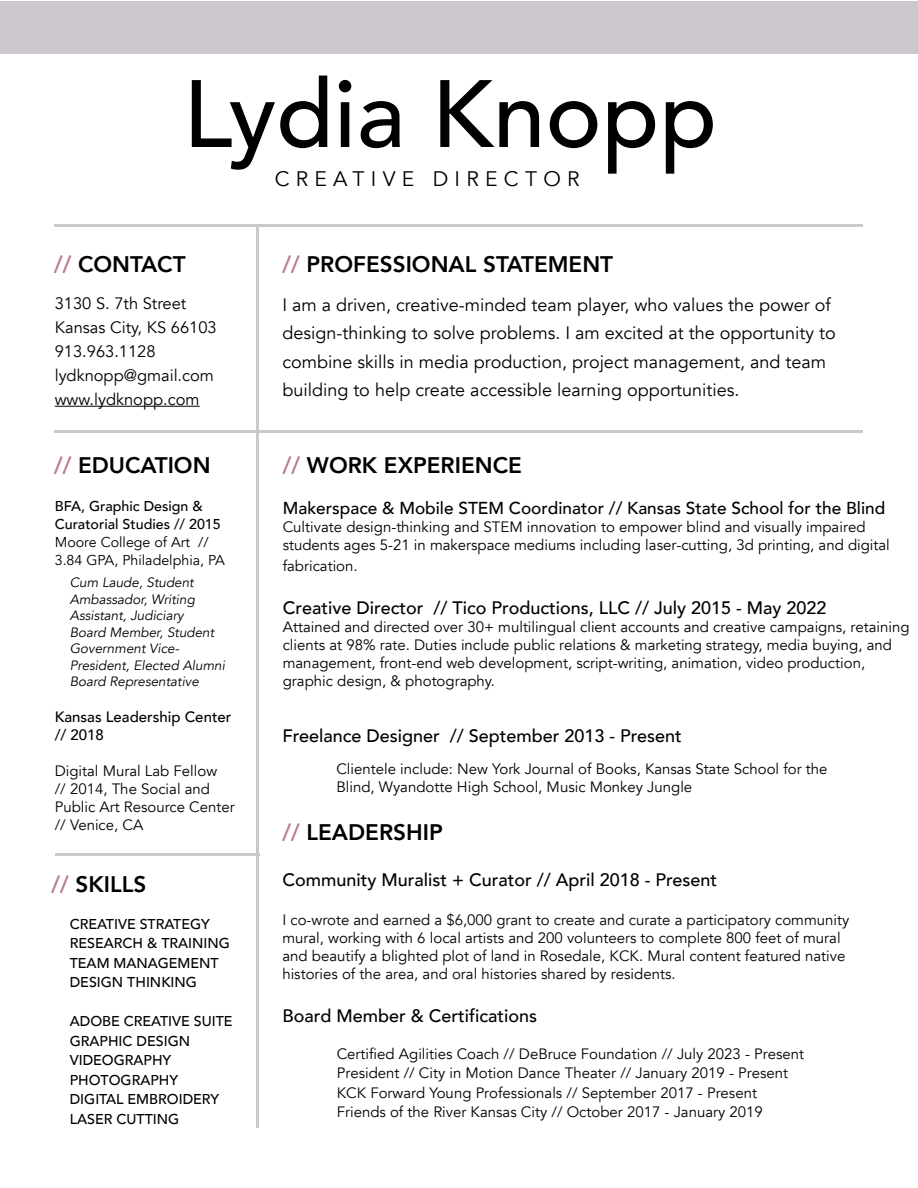
<style>
.page{position:relative;width:918px;height:1188px;background:#fff}
.page>*{position:absolute;margin:0;border:0;box-sizing:border-box;transform-origin:0 0}
.t1{font:500 94.5px "Avenir";color:#000}
.t2{font:800 22.5px "Avenir";color:#000}
.t3{font:21px "Avenir";letter-spacing:.3em;color:#000}
.t4{font:18px/28.5px "Avenir";color:#000}
.t5{font:500 18px "Avenir";color:#000}
.t6{font:500 17.25px "Avenir";color:#000}
.t7{font:16.5px/24px "Avenir";color:#000}
.t8{font:15px/18px "Avenir";color:#000}
.t9{font:500 15px/18px "Avenir";color:#000}
.t10{font:500 14.25px/19.5px "Avenir";color:#000}
.t11{font:14.25px/18px "Avenir";color:#000}
.t12{font:italic 13.5px/16.5px "Avenir";color:#000}
.s1{color:#b77a8c}
</style>
<div class="page">
<div style="left:1px;top:1px;width:917px;height:52px;background:#ccc7cc"></div>
<hr style="left:55px;top:224px;width:808px;height:3px;background:#ccc7cc">
<hr style="left:55px;top:430px;width:808px;height:3px;background:#ccc7cc">
<hr style="left:55px;top:854px;width:205px;height:2px;background:#ccc7cc">
<svg style="left:256px;top:227px;width:4px;height:901px;fill:#ccc7cc"></svg>
<hr style="left:55px;top:406px;width:145px;height:1px;background:#000">
<h1 class="t1" style="left:183px;top:32px;width:535px">Lydia Knopp</h1>
<h3 class="t3" style="left:275px;top:166px;width:307px">CREATIVE DIRECTOR</h3>
<h2 class="t2" style="left:54px;top:246px;width:133px"><span class="s1">//</span> CONTACT</h2>
<p class="t7" style="left:55px;top:292px;width:164px">3130 S. 7th Street<br>Kansas City, KS 66103<br>913.963.1128 lydknopp@gmail.com www.lydknopp.com</p>
<h2 class="t2" style="left:54px;top:448px;width:158px"><span class="s1">//</span> EDUCATION</h2>
<p class="t10" style="left:55px;top:496px;width:168px;line-height:18px">BFA, Graphic Design &amp;<br>Curatorial Studies // 2015</p>
<p class="t11" style="left:55px;top:533px;width:172px">Moore College of Art //<br>3.84 GPA, Philadelphia, PA</p>
<p class="t12" style="left:70px;top:575px;width:157px">Cum Laude, Student<br>Ambassador, Writing<br>Assistant, Judiciary<br>Board Member, Student<br>Government Vice-<br>President, Elected Alumni<br>Board Representative</p>
<p class="t9" style="left:55px;top:707px;width:178px">Kansas Leadership Center // 2018</p>
<p class="t8" style="left:55px;top:762px;width:181px">Digital Mural Lab Fellow<br>// 2014, The Social and<br>Public Art Resource Center // Venice, CA</p>
<h2 class="t2" style="left:51px;top:866px;width:97px"><span class="s1">//</span> SKILLS</h2>
<p class="t10" style="left:70px;top:913px;width:162px">CREATIVE STRATEGY<br>RESEARCH &amp; TRAINING<br>TEAM MANAGEMENT<br>DESIGN THINKING</p>
<p class="t10" style="left:70px;top:1011px;width:164px">ADOBE CREATIVE SUITE<br>GRAPHIC DESIGN<br>VIDEOGRAPHY<br>PHOTOGRAPHY<br>DIGITAL EMBROIDERY<br>LASER CUTTING</p>
<h2 class="t2" style="left:282px;top:246px;width:332px"><span class="s1">//</span> PROFESSIONAL STATEMENT</h2>
<p class="t4" style="left:282px;top:291px;width:555px">I am a driven, creative-minded team player, who values the power of design-thinking to solve problems. I am excited at the opportunity to combine skills in media production, project management, and team building to help create accessible learning opportunities.</p>
<h2 class="t2" style="left:283px;top:448px;width:241px"><span class="s1">//</span> WORK EXPERIENCE</h2>
<p class="t6" style="left:283px;top:493px;width:604px">Makerspace &amp; Mobile STEM Coordinator // Kansas State School for the Blind</p>
<p class="t8" style="left:283px;top:518px;width:609px">Cultivate design-thinking and STEM innovation to empower blind and visually impaired students ages 5-21 in makerspace mediums including laser-cutting, 3d printing, and digital</p>
<p class="t8" style="left:283px;top:557px;width:76px">fabrication.</p>
<p class="t5" style="left:283px;top:592px;width:545px">Creative Director // Tico Productions, LLC // July 2015 - May 2022</p>
<p class="t8" style="left:283px;top:618px;width:628px">Attained and directed over 30+ multilingual client accounts and creative campaigns, retaining clients at 98% rate. Duties include public relations &amp; marketing strategy, media buying, and management, front-end web development, script-writing, animation, video production, graphic design, &amp; photography.</p>
<p class="t5" style="left:282px;top:720px;width:401px">Freelance Designer // September 2013 - Present</p>
<p class="t8" style="left:336px;top:760px;width:493px">Clientele include: New York Journal of Books, Kansas State School for the<br>Blind, Wyandotte High School, Music Monkey Jungle</p>
<h2 class="t2" style="left:282px;top:815px;width:162px"><span class="s1">//</span> LEADERSHIP</h2>
<p class="t5" style="left:282px;top:864px;width:436px">Community Muralist + Curator // April 2018 - Present</p>
<p class="t8" style="left:282px;top:911px;width:568px">I co-wrote and earned a $6,000 grant to create and curate a participatory community mural, working with 6 local artists and 200 volunteers to complete 800 feet of mural and beautify a blighted plot of land in Rosedale, KCK. Mural content featured native histories of the area, and oral histories shared by residents.</p>
<p class="t5" style="left:282px;top:1001px;width:256px">Board Member &amp; Certifications</p>
<p class="t8" style="left:337px;top:1044px;width:469px;line-height:19.5px">Certified Agilities Coach // DeBruce Foundation // July 2023 - Present President // City in Motion Dance Theater // January 2019 - Present KCK Forward Young Professionals // September 2017 - Present Friends of the River Kansas City // October 2017 - January 2019</p>
</div>
